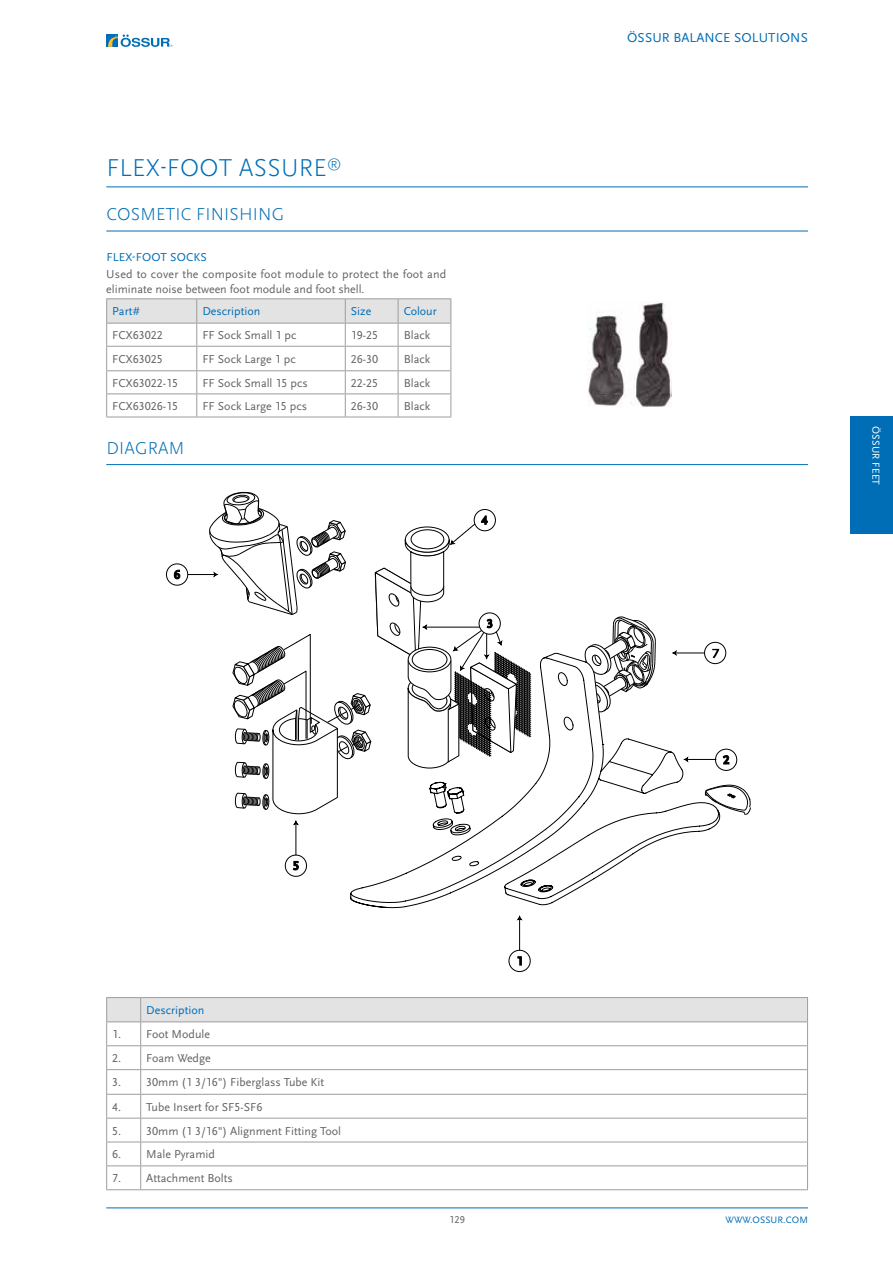
<style>
.page{position:relative;width:893px;height:1263px;background:#fff}
.page>*{position:absolute;margin:0;border:0;box-sizing:border-box;transform-origin:0 0}
.t1{font:300 25.5px "Scala Sans OT";letter-spacing:.01em;color:#006eb6}
.t2{font:300 18px "Scala Sans OT";letter-spacing:.01em;color:#006eb6}
.t3{font:13.5px "Scala Sans OT";letter-spacing:.01em;color:#006eb6}
.t4{font:12px/15px "Scala Sans OT";color:#646363}
.t5{font:12px "Scala Sans OT";color:#006eb6}
.t6{font:10.5px "Scala Sans OT";letter-spacing:.01em;color:#fff}
.t7{font:10.5px "Scala Sans OT";color:#646363}
.t8{font:9.75px "Scala Sans OT";letter-spacing:.01em;color:#006eb6}
</style>
<div class="page">
<hr style="left:106px;top:1207px;width:702px;height:1px;background:#006eb6">
<div style="left:106px;top:34px;width:13px;height:13px;background:#006eb6"></div>
<svg style="left:108px;top:35px;width:65px;height:12px"></svg>
<div style="left:850px;top:417px;width:43px;height:117px;background:#006eb6"></div>
<img style="left:588px;top:302px;width:83px;height:105px">
<hr style="left:106px;top:187px;width:702px;height:1px;background:#006eb6">
<hr style="left:106px;top:231px;width:702px;height:1px;background:#006eb6">
<hr style="left:106px;top:464px;width:702px;height:1px;background:#006eb6">
<hr style="left:106px;top:298px;width:91px;height:1px;background:#9d9d9c">
<hr style="left:197px;top:298px;width:148px;height:1px;background:#9d9d9c">
<hr style="left:345px;top:298px;width:53px;height:1px;background:#9d9d9c">
<hr style="left:398px;top:298px;width:53px;height:1px;background:#9d9d9c">
<svg style="left:106px;top:299px;width:345px;height:118px"></svg>
<hr style="left:106px;top:417px;width:91px;height:1px;background:#9d9d9c">
<hr style="left:197px;top:417px;width:148px;height:1px;background:#9d9d9c">
<hr style="left:345px;top:417px;width:53px;height:1px;background:#9d9d9c">
<hr style="left:398px;top:417px;width:53px;height:1px;background:#9d9d9c">
<svg style="left:106px;top:997px;width:702px;height:192px"></svg>
<hr style="left:106px;top:1189px;width:35px;height:1px;background:#9d9d9c">
<hr style="left:141px;top:1189px;width:667px;height:1px;background:#9d9d9c">
<hr style="left:296px;top:823px;width:1px;height:32px;background:#000">
<svg style="left:293px;top:820px;width:6px;height:5px"></svg>
<div style="left:715px;top:749px;width:22px;height:22px;border:1px solid #000;border-radius:50%"></div>
<svg style="left:350px;top:653px;width:370px;height:255px"></svg>
<svg style="left:705px;top:784px;width:46px;height:31px"></svg>
<svg style="left:585px;top:616px;width:71px;height:96px"></svg>
<div style="left:166px;top:564px;width:22px;height:21px;border:1px solid #000;border-radius:50%"></div>
<svg style="left:174px;top:570px;width:6px;height:9px"></svg>
<svg style="left:188px;top:492px;width:344px;height:322px"></svg>
<div style="left:285px;top:855px;width:22px;height:22px;border:1px solid #000;border-radius:50%"></div>
<svg style="left:293px;top:861px;width:6px;height:9px"></svg>
<svg style="left:723px;top:755px;width:6px;height:9px"></svg>
<div style="left:704px;top:642px;width:22px;height:22px;border:1px solid #000;border-radius:50%"></div>
<svg style="left:712px;top:649px;width:7px;height:9px"></svg>
<hr style="left:519px;top:918px;width:1px;height:32px;background:#000">
<svg style="left:516px;top:916px;width:7px;height:5px"></svg>
<div style="left:509px;top:950px;width:21px;height:22px;border:1px solid #000;border-radius:50%"></div>
<svg style="left:517px;top:956px;width:5px;height:10px"></svg>
<h1 class="t1" style="left:106px;top:154px;width:236px">FLEX-FOOT ASSURE<sup>®</sup></h1>
<h2 class="t2" style="left:106px;top:205px;width:179px">COSMETIC FINISHING</h2>
<p class="t5" style="left:106px;top:250px;width:102px">FLEX-FOOT SOCKS</p>
<p class="t4" style="left:106px;top:267px;width:341px">Used to cover the composite foot module to protect the foot and eliminate noise between foot module and foot shell.</p>
<p class="t5" style="left:112px;top:305px;width:29px">Part#</p>
<p class="t5" style="left:202px;top:305px;width:59px">Description</p>
<p class="t5" style="left:351px;top:305px;width:22px">Size</p>
<p class="t5" style="left:404px;top:305px;width:35px">Colour</p>
<p class="t4" style="left:112px;top:328px;width:52px">FCX63022</p>
<p class="t4" style="left:202px;top:328px;width:95px">FF Sock Small 1 pc</p>
<p class="t4" style="left:351px;top:328px;width:29px">19-25</p>
<p class="t4" style="left:404px;top:328px;width:28px">Black</p>
<p class="t4" style="left:112px;top:352px;width:52px">FCX63025</p>
<p class="t4" style="left:202px;top:352px;width:95px">FF Sock Large 1 pc</p>
<p class="t4" style="left:351px;top:352px;width:29px">26-30</p>
<p class="t4" style="left:404px;top:352px;width:28px">Black</p>
<p class="t4" style="left:112px;top:376px;width:67px">FCX63022-15</p>
<p class="t4" style="left:202px;top:376px;width:107px">FF Sock Small 15 pcs</p>
<p class="t4" style="left:351px;top:376px;width:29px">22-25</p>
<p class="t4" style="left:404px;top:376px;width:28px">Black</p>
<p class="t4" style="left:112px;top:399px;width:67px">FCX63026-15</p>
<p class="t4" style="left:202px;top:399px;width:106px">FF Sock Large 15 pcs</p>
<p class="t4" style="left:351px;top:399px;width:29px">26-30</p>
<p class="t4" style="left:404px;top:399px;width:28px">Black</p>
<h2 class="t2" style="left:106px;top:438px;width:79px">DIAGRAM</h2>
<p class="t3" style="left:627px;top:31px;width:182px">ÖSSUR BALANCE SOLUTIONS</p>
<p class="t6" style="left:882px;top:426px;width:60px;rotate:90deg">ÖSSUR FEET</p>
<p class="t5" style="left:146px;top:1004px;width:59px">Description</p>
<p class="t4" style="left:112px;top:1027px;width:99px">1. Foot Module</p>
<p class="t4" style="left:112px;top:1051px;width:100px">2. Foam Wedge</p>
<p class="t4" style="left:112px;top:1075px;width:213px">3. 30mm (1 3/16") Fiberglass Tube Kit</p>
<p class="t4" style="left:112px;top:1099px;width:152px">4. Tube Insert for SF5-SF6</p>
<p class="t4" style="left:112px;top:1123px;width:230px">5. 30mm (1 3/16") Alignment Fitting Tool</p>
<p class="t4" style="left:112px;top:1147px;width:104px">6. Male Pyramid</p>
<p class="t4" style="left:112px;top:1171px;width:122px">7. Attachment Bolts</p>
<p class="t7" style="left:449px;top:1214px;width:17px">129</p>
<p class="t8" style="left:725px;top:1214px;width:84px">WWW.OSSUR.COM</p>
</div>
